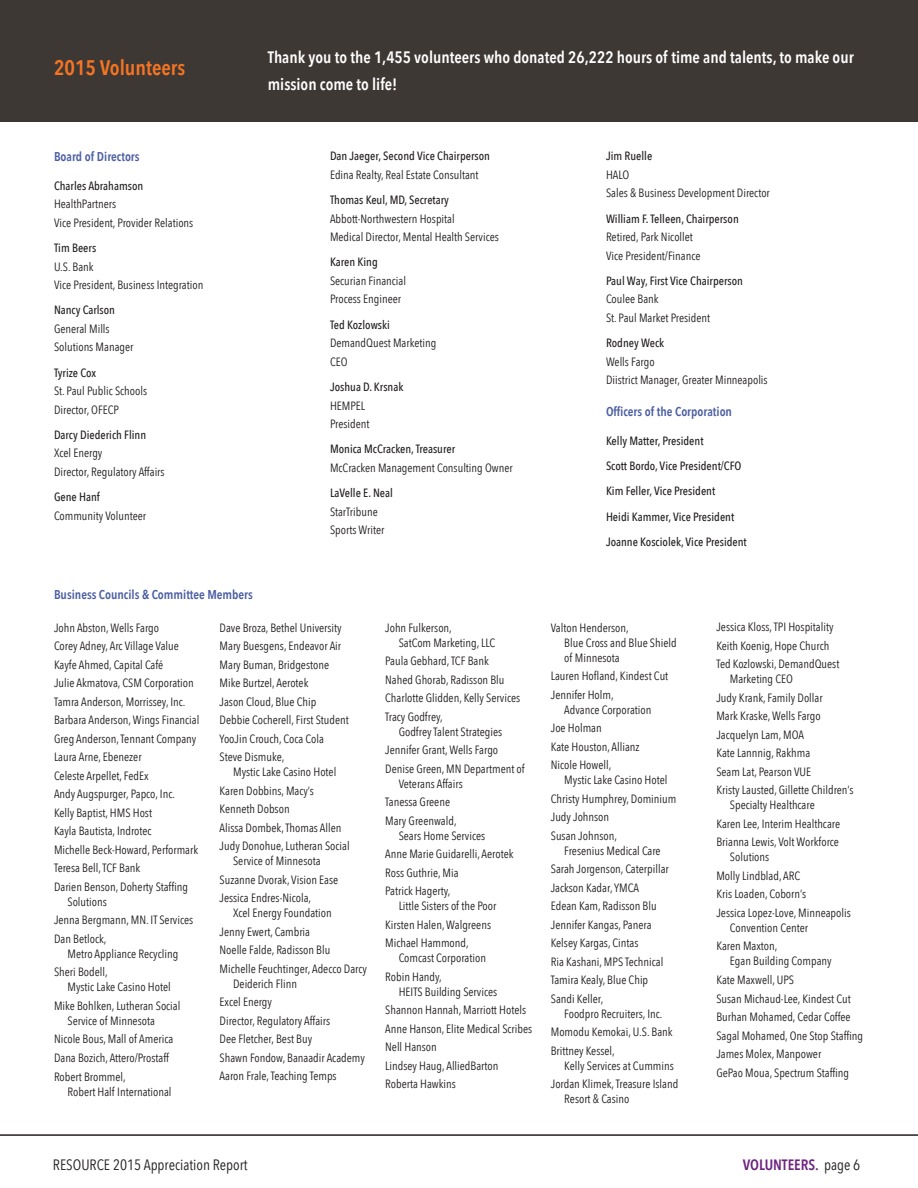
<style>
.page{position:relative;width:918px;height:1188px;background:#fff}
.page>*{position:absolute;margin:0;border:0;box-sizing:border-box;transform-origin:0 0}
.t1{font:600 21px "Avenir Next Condensed";color:#f57523}
.t2{font:600 16.5px/27px "Avenir Next Condensed";color:#fff}
.t3{font:15px "Avenir Next Condensed";color:#231f20}
.t4{font:600 15px "Avenir Next Condensed";color:#6e2581}
.t5{font:600 12.75px "Avenir Next Condensed";color:#4b5ea3}
.t6{font:12px/18.5px "Avenir Next Condensed";color:#231f20}
.t7{font:500 12px/25.2px "Avenir Next Condensed";color:#231f20}
.s1{font-weight:400;color:#231f20}
</style>
<div class="page">
<div style="left:0;top:0;width:918px;height:122px;background:#3e3835"></div>
<hr style="left:0;top:1134px;width:918px;height:2px;background:#231f20">
<h1 class="t1" style="left:54px;top:50px;width:133px">2015 Volunteers</h1>
<p class="t5" style="left:54px;top:146px;width:87px">Board of Directors</p>
<p class="t7" style="left:54px;top:173px;width:91px">Charles Abrahamson</p>
<p class="t6" style="left:54px;top:194px;width:141px">HealthPartners<br>Vice President, Provider Relations</p>
<p class="t7" style="left:54px;top:235px;width:44px">Tim Beers</p>
<p class="t6" style="left:54px;top:257px;width:151px">U.S. Bank<br>Vice President, Business Integration</p>
<p class="t7" style="left:54px;top:297px;width:63px">Nancy Carlson</p>
<p class="t6" style="left:54px;top:319px;width:81px">General Mills<br>Solutions Manager</p>
<p class="t7" style="left:54px;top:360px;width:44px">Tyrize Cox</p>
<p class="t6" style="left:54px;top:381px;width:95px">St. Paul Public Schools<br>Director, OFECP</p>
<p class="t7" style="left:54px;top:422px;width:94px">Darcy Diederich Flinn</p>
<p class="t6" style="left:54px;top:443px;width:112px">Xcel Energy<br>Director, Regulatory Affairs</p>
<p class="t7" style="left:54px;top:484px;width:47px">Gene Hanf</p>
<p class="t6" style="left:54px;top:506px;width:94px">Community Volunteer</p>
<h2 class="t2" style="left:268px;top:43px;width:587px">Thank you to the 1,455 volunteers who donated 26,222 hours of time and talents, to make our mission come to life!</h2>
<p class="t7" style="left:330px;top:144px;width:161px">Dan Jaeger, Second Vice Chairperson</p>
<p class="t6" style="left:330px;top:165px;width:150px">Edina Realty, Real Estate Consultant</p>
<p class="t7" style="left:330px;top:187px;width:120px">Thomas Keul, MD, Secretary</p>
<p class="t6" style="left:330px;top:209px;width:170px">Abbott-Northwestern Hospital<br>Medical Director, Mental Health Services</p>
<p class="t7" style="left:330px;top:250px;width:49px">Karen King</p>
<p class="t6" style="left:330px;top:271px;width:78px">Securian Financial<br>Process Engineer</p>
<p class="t7" style="left:330px;top:312px;width:61px">Ted Kozlowski</p>
<p class="t6" style="left:330px;top:333px;width:108px">DemandQuest Marketing<br>CEO</p>
<p class="t7" style="left:330px;top:374px;width:75px">Joshua D. Krsnak</p>
<p class="t6" style="left:330px;top:396px;width:41px">HEMPEL<br>President</p>
<p class="t7" style="left:330px;top:436px;width:127px">Monica McCracken, Treasurer</p>
<p class="t6" style="left:330px;top:458px;width:184px">McCracken Management Consulting Owner</p>
<p class="t7" style="left:330px;top:480px;width:64px">LaVelle E. Neal</p>
<p class="t6" style="left:330px;top:502px;width:56px">StarTribune<br>Sports Writer</p>
<p class="t7" style="left:606px;top:144px;width:48px">Jim Ruelle</p>
<p class="t6" style="left:606px;top:165px;width:165px">HALO<br>Sales &amp; Business Development Director</p>
<p class="t7" style="left:606px;top:206px;width:134px">William F. Telleen, Chairperson</p>
<p class="t6" style="left:606px;top:227px;width:96px">Retired, Park Nicollet<br>Vice President/Finance</p>
<p class="t7" style="left:606px;top:268px;width:138px">Paul Way, First Vice Chairperson</p>
<p class="t6" style="left:606px;top:289px;width:106px">Coulee Bank<br>St. Paul Market President</p>
<p class="t7" style="left:606px;top:330px;width:60px">Rodney Weck</p>
<p class="t6" style="left:606px;top:352px;width:163px">Wells Fargo<br>Diistrict Manager, Greater Minneapolis</p>
<p class="t5" style="left:606px;top:401px;width:128px">Officers of the Corporation</p>
<p class="t7" style="left:606px;top:428px;width:142px">Kelly Matter, President<br>Scott Bordo, Vice President/CFO<br>Kim Feller, Vice President<br>Heidi Kammer, Vice President<br>Joanne Kosciolek, Vice President</p>
<p class="t5" style="left:54px;top:584px;width:200px">Business Councils &amp; Committee Members</p>
<p class="t6" style="left:54px;top:618px;width:147px">John Abston, Wells Fargo<br>Corey Adney, Arc Village Value<br>Kayfe Ahmed, Capital Café<br>Julie Akmatova, CSM Corporation<br>Tamra Anderson, Morrissey, Inc.<br>Barbara Anderson, Wings Financial<br>Greg Anderson, Tennant Company<br>Laura Arne, Ebenezer<br>Celeste Arpellet, FedEx<br>Andy Augspurger, Papco, Inc.<br>Kelly Baptist, HMS Host<br>Kayla Bautista, Indrotec<br>Michelle Beck-Howard, Performark<br>Teresa Bell, TCF Bank<br>Darien Benson, Doherty Staffing</p>
<p class="t6" style="left:54px;top:892px;width:141px;text-indent:14px">Solutions<br>Jenna Bergmann, MN. IT Services<br>Dan Betlock,</p>
<p class="t6" style="left:54px;top:944px;width:126px;text-indent:14px">Metro Appliance Recycling<br>Sheri Bodell,</p>
<p class="t6" style="left:54px;top:977px;width:128px;text-align:center">Mystic Lake Casino Hotel<br>Mike Bohlken, Lutheran Social</p>
<p class="t6" style="left:54px;top:1011px;width:121px;text-indent:14px">Service of Minnesota<br>Nicole Bous, Mall of America<br>Dana Bozich, Attero/Prostaff<br>Robert Brommel,</p>
<p class="t6" style="left:68px;top:1082px;width:106px">Robert Half International</p>
<p class="t6" style="left:220px;top:618px;width:131px">Dave Broza, Bethel University<br>Mary Buesgens, Endeavor Air<br>Mary Buman, Bridgestone<br>Mike Burtzel, Aerotek<br>Jason Cloud, Blue Chip<br>Debbie Cocherell, First Student<br>YooJin Crouch, Coca Cola<br>Steve Dismuke,</p>
<p class="t6" style="left:220px;top:762px;width:132px;text-indent:14px">Mystic Lake Casino Hotel<br>Karen Dobbins, Macy’s<br>Kenneth Dobson<br>Alissa Dombek, Thomas Allen<br>Judy Donohue, Lutheran Social</p>
<p class="t6" style="left:220px;top:851px;width:120px;text-indent:14px">Service of Minnesota<br>Suzanne Dvorak, Vision Ease<br>Jessica Endres-Nicola,</p>
<p class="t6" style="left:220px;top:903px;width:149px;text-indent:14px">Xcel Energy Foundation<br>Jenny Ewert, Cambria<br>Noelle Falde, Radisson Blu<br>Michelle Feuchtinger, Adecco Darcy</p>
<p class="t6" style="left:220px;top:974px;width:147px;text-indent:14px">Deiderich Flinn<br>Excel Energy<br>Director, Regulatory Affairs<br>Dee Fletcher, Best Buy<br>Shawn Fondow, Banaadir Academy<br>Aaron Frale, Teaching Temps</p>
<p class="t6" style="left:399px;top:619px;width:98px;line-height:15px;text-indent:-14px">John Fulkerson,<br>SatCom Marketing, LLC</p>
<p class="t6" style="left:385px;top:651px;width:137px">Paula Gebhard, TCF Bank<br>Nahed Ghorab, Radisson Blu<br>Charlotte Glidden, Kelly Services<br>Tracy Godfrey,</p>
<p class="t6" style="left:385px;top:722px;width:141px;text-indent:14px">Godfrey Talent Strategies<br>Jennifer Grant, Wells Fargo<br>Denise Green, MN Department of</p>
<p class="t6" style="left:385px;top:774px;width:79px;text-indent:14px">Veterans Affairs<br>Tanessa Greene<br>Mary Greenwald,</p>
<p class="t6" style="left:385px;top:826px;width:130px;text-indent:14px">Sears Home Services<br>Anne Marie Guidarelli, Aerotek<br>Ross Guthrie, Mia<br>Patrick Hagerty,</p>
<p class="t6" style="left:385px;top:896px;width:113px;text-indent:14px">Little Sisters of the Poor<br>Kirsten Halen, Walgreens<br>Michael Hammond,</p>
<p class="t6" style="left:385px;top:948px;width:102px;text-indent:14px">Comcast Corporation<br>Robin Handy,</p>
<p class="t6" style="left:385px;top:982px;width:149px;text-indent:14px">HEITS Building Services<br>Shannon Hannah, Marriott Hotels<br>Anne Hanson, Elite Medical Scribes<br>Nell Hanson<br>Lindsey Haug, AlliedBarton<br>Roberta Hawkins</p>
<p class="t6" style="left:564px;top:619px;width:114px;line-height:15px;text-indent:-14px">Valton Henderson,<br>Blue Cross and Blue Shield of Minnesota</p>
<p class="t6" style="left:551px;top:666px;width:119px">Lauren Hofland, Kindest Cut<br>Jennifer Holm,</p>
<p class="t6" style="left:551px;top:700px;width:102px;text-indent:14px">Advance Corporation<br>Joe Holman<br>Kate Houston, Allianz<br>Nicole Howell,</p>
<p class="t6" style="left:551px;top:770px;width:127px;text-indent:14px">Mystic Lake Casino Hotel<br>Christy Humphrey, Dominium<br>Judy Johnson<br>Susan Johnson,</p>
<p class="t6" style="left:551px;top:841px;width:120px;text-indent:14px">Fresenius Medical Care<br>Sarah Jorgenson, Caterpillar<br>Jackson Kadar, YMCA<br>Edean Kam, Radisson Blu<br>Jennifer Kangas, Panera<br>Kelsey Kargas, Cintas<br>Ria Kashani, MPS Technical<br>Tamira Kealy, Blue Chip<br>Sandi Keller,</p>
<p class="t6" style="left:551px;top:1004px;width:123px;text-indent:14px">Foodpro Recruiters, Inc.<br>Momodu Kemokai, U.S. Bank<br>Brittney Kessel,</p>
<p class="t6" style="left:551px;top:1056px;width:129px;text-indent:14px">Kelly Services at Cummins<br>Jordan Klimek, Treasure Island</p>
<p class="t6" style="left:564px;top:1089px;width:67px">Resort &amp; Casino</p>
<p class="t6" style="left:716px;top:617px;width:124px">Jessica Kloss, TPI Hospitality<br>Keith Koenig, Hope Church<br>Ted Kozlowski, DemandQuest</p>
<p class="t6" style="left:716px;top:669px;width:139px;text-indent:14px">Marketing CEO<br>Judy Krank, Family Dollar<br>Mark Kraske, Wells Fargo<br>Jacquelyn Lam, MOA<br>Kate Lannnig, Rakhma<br>Seam Lat, Pearson VUE<br>Kristy Lausted, Gillette Children’s</p>
<p class="t6" style="left:716px;top:795px;width:125px;text-indent:14px">Specialty Healthcare<br>Karen Lee, Interim Healthcare<br>Brianna Lewis, Volt Workforce</p>
<p class="t6" style="left:716px;top:847px;width:136px;text-indent:14px">Solutions<br>Molly Lindblad, ARC<br>Kris Loaden, Coborn’s<br>Jessica Lopez-Love, Minneapolis</p>
<p class="t6" style="left:716px;top:918px;width:93px;text-indent:14px">Convention Center<br>Karen Maxton,</p>
<p class="t6" style="left:716px;top:952px;width:148px;text-indent:14px">Egan Building Company<br>Kate Maxwell, UPS<br>Susan Michaud-Lee, Kindest Cut<br>Burhan Mohamed, Cedar Coffee<br>Sagal Mohamed, One Stop Staffing<br>James Molex, Manpower<br>GePao Moua, Spectrum Staffing</p>
<p class="t3" style="left:53px;top:1151px;width:196px">RESOURCE 2015 Appreciation Report</p>
<p class="t4" style="left:743px;top:1151px;width:119px">VOLUNTEERS. <span class="s1">page 6</span></p>
</div>
